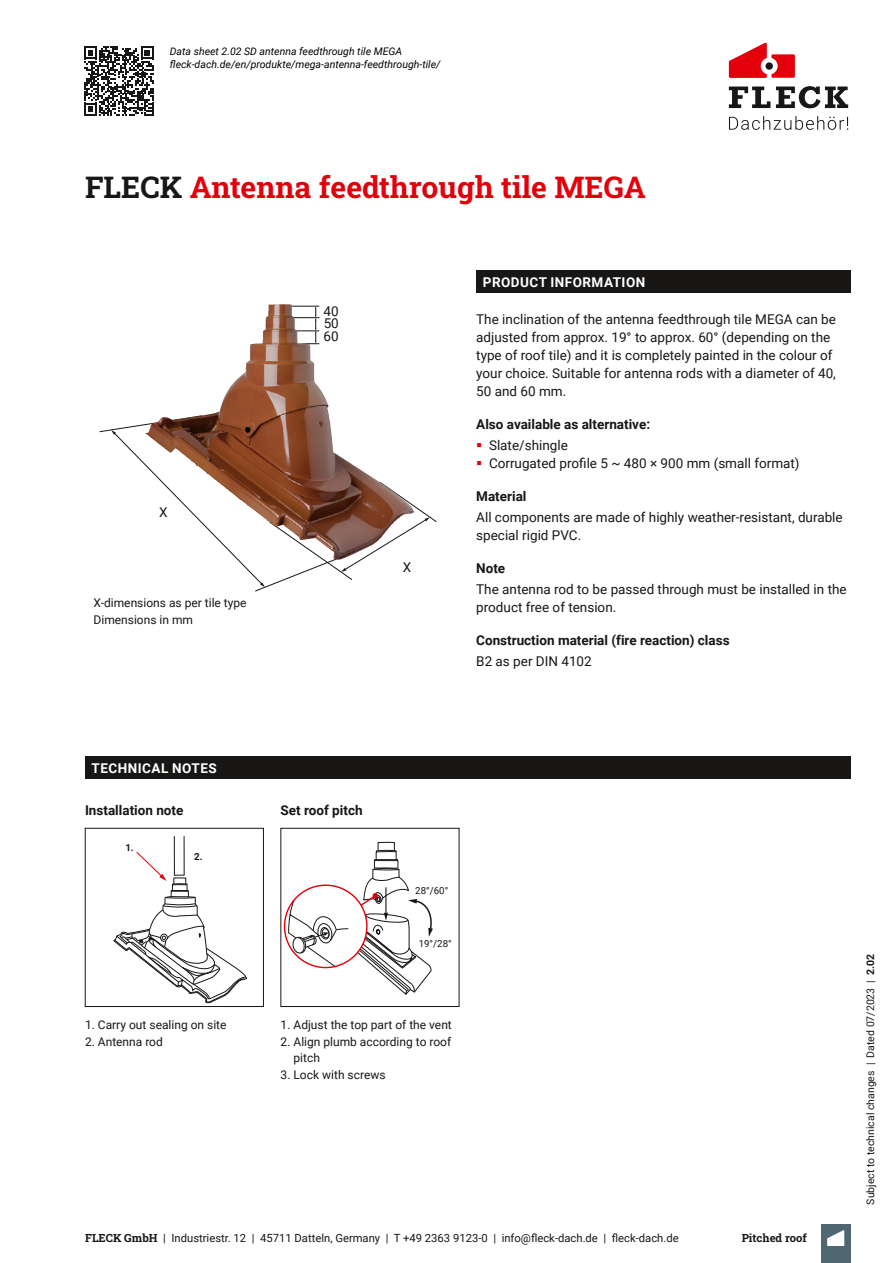
<style>
.page{position:relative;width:893px;height:1263px;background:#fff}
.page>*{position:absolute;margin:0;border:0;box-sizing:border-box;transform-origin:0 0}
.t1{font:30px "Roboto Slab";color:#e3000b}
.t2{font:13.5px/18px "Roboto";color:#181716}
.t3{font:700 13.5px "Roboto";color:#181716}
.t4{font:700 13.5px "Roboto";letter-spacing:.035em;color:#fff}
.t5{font:12px/16.5px "Roboto";color:#181716}
.t6{font:11.25px "Roboto";color:#181716}
.t7{font:11.25px "Roboto Slab";color:#181716}
.t8{font:italic 10.5px/12.6px "Roboto";color:#000}
.t9{font:10.5px "Roboto";color:#181716}
.t10{font:9.75px "Roboto";color:#181716}
.t11{font:700 9.75px "Roboto";color:#181716}
.s1{color:#181716}
.s2{color:#e3000b}
.s3{font-family:"Roboto Slab"}
.s4{font-weight:700}
</style>
<div class="page">
<svg style="left:729px;top:43px;width:66px;height:35px"></svg>
<div style="left:765px;top:62px;width:8px;height:8px;background:#181716;border-radius:50%"></div>
<svg style="left:729px;top:87px;width:41px;height:21px"></svg>
<svg style="left:776px;top:86px;width:72px;height:22px"></svg>
<svg style="left:729px;top:116px;width:119px;height:14px"></svg>
<div style="left:821px;top:1224px;width:29px;height:39px;background:#4e6771"></div>
<svg style="left:827px;top:1230px;width:17px;height:16px"></svg>
<div style="left:476px;top:270px;width:374px;height:23px;background:#181716"></div>
<hr style="left:184px;top:836px;width:1px;height:39px;background:#181716">
<hr style="left:174px;top:836px;width:1px;height:39px;background:#181716">
<svg style="left:113px;top:851px;width:134px;height:152px"></svg>
<div style="left:85px;top:828px;width:179px;height:179px;border:1px solid #181716"></div>
<svg style="left:287px;top:842px;width:146px;height:153px"></svg>
<div style="left:281px;top:828px;width:178px;height:179px;border:1px solid #181716"></div>
<div style="left:85px;top:756px;width:765px;height:23px;background:#181716"></div>
<svg style="left:99px;top:415px;width:338px;height:177px"></svg>
<svg style="left:292px;top:306px;width:27px;height:38px"></svg>
<img style="left:145px;top:304px;width:134px;height:137px">
<svg style="left:84px;top:46px;width:70px;height:70px"></svg>
<p class="t8" style="left:170px;top:45px;width:272px">Data sheet 2.02 SD antenna feedthrough tile MEGA fleck-dach.de/en/produkte/mega-antenna-feedthrough-tile/</p>
<h1 class="t1" style="left:85px;top:167px;width:562px"><span class="s1">FLECK</span> Antenna feedthrough tile MEGA</h1>
<p class="t2" style="left:159px;top:503px;width:10px">X</p>
<p class="t5" style="left:94px;top:594px;width:155px">X-dimensions as per tile type<br>Dimensions in mm</p>
<p class="t2" style="left:323px;top:298px;width:17px;line-height:25.2px">40<br>60</p>
<p class="t2" style="left:324px;top:314px;width:17px">50</p>
<p class="t2" style="left:403px;top:558px;width:10px">X</p>
<p class="t4" style="left:483px;top:272px;width:164px">PRODUCT INFORMATION</p>
<p class="t2" style="left:476px;top:310px;width:361px">The inclination of the antenna feedthrough tile MEGA can be adjusted from approx. 19° to approx. 60° (depending on the type of roof tile) and it is completely painted in the colour of your choice. Suitable for antenna rods with a diameter of 40, 50 and 60 mm.</p>
<p class="t3" style="left:476px;top:415px;width:175px">Also available as alternative:</p>
<p class="t2" style="left:476px;top:436px;width:93px"><span class="s2">▪</span> Slate/shingle</p>
<p class="t2" style="left:476px;top:454px;width:325px"><span class="s2">▪</span> Corrugated profile 5 ~ 480 × 900 mm (small format)</p>
<p class="t3" style="left:476px;top:487px;width:52px">Material</p>
<p class="t2" style="left:476px;top:508px;width:368px">All components are made of highly weather-resistant, durable special rigid PVC.</p>
<p class="t3" style="left:476px;top:559px;width:31px">Note</p>
<p class="t2" style="left:476px;top:580px;width:372px">The antenna rod to be passed through must be installed in the product free of tension.</p>
<p class="t3" style="left:476px;top:631px;width:255px">Construction material (fire reaction) class</p>
<p class="t2" style="left:476px;top:652px;width:117px">B2 as per DIN 4102</p>
<p class="t4" style="left:92px;top:758px;width:127px">TECHNICAL NOTES</p>
<p class="t3" style="left:85px;top:801px;width:100px">Installation note</p>
<p class="t3" style="left:281px;top:801px;width:83px">Set roof pitch</p>
<p class="t11" style="left:125px;top:840px;width:10px">1.</p>
<p class="t11" style="left:194px;top:850px;width:10px">2.</p>
<p class="t5" style="left:85px;top:1016px;width:143px">1. Carry out sealing on site</p>
<p class="t5" style="left:85px;top:1032px;width:79px">2. Antenna rod</p>
<p class="t10" style="left:415px;top:884px;width:35px">28°/60°</p>
<p class="t10" style="left:419px;top:937px;width:35px">19°/28°</p>
<p class="t5" style="left:281px;top:1016px;width:173px">1. Adjust the top part of the vent</p>
<p class="t5" style="left:293px;top:1032px;width:159px;text-indent:-13px">2. Align plumb according to roof pitch</p>
<p class="t5" style="left:281px;top:1065px;width:106px">3. Lock with screws</p>
<p class="t6" style="left:85px;top:1230px;width:595px"><span class="s3">FLECK GmbH</span> | Industriestr. 12 | 45711 Datteln, Germany | T +49 2363 9123-0 | info@fleck-dach.de | fleck-dach.de</p>
<p class="t7" style="left:742px;top:1230px;width:67px">Pitched roof</p>
<p class="t9" style="left:863px;top:1205px;width:252px;rotate:-90deg">Subject to technical changes | Dated 07/2023 | <span class="s4">2.02</span></p>
</div>
